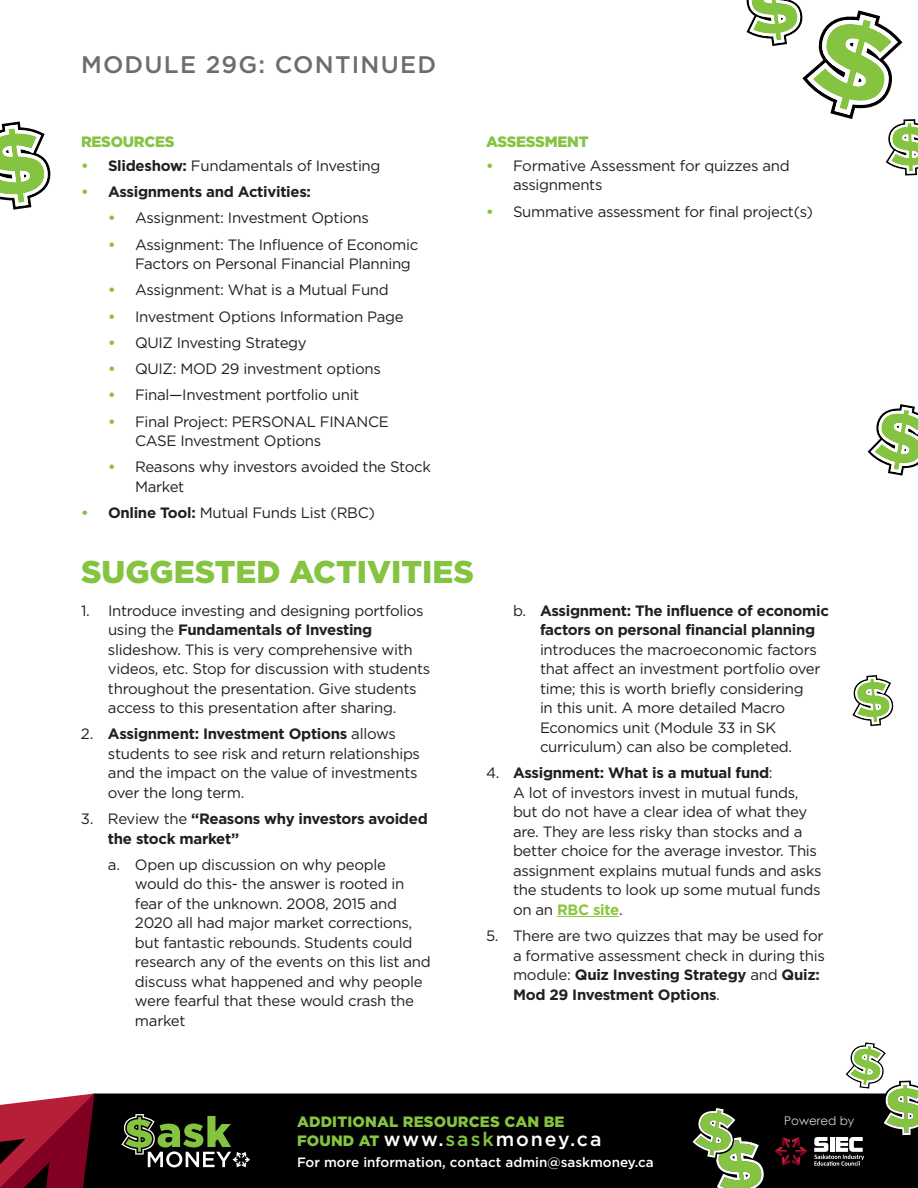
<style>
.page{position:relative;width:918px;height:1188px;background:#fff}
.page>*{position:absolute;margin:0;border:0;box-sizing:border-box;transform-origin:0 0}
.t1{font:900 31.5px "Gotham";color:#84c440}
.t2{font:500 24px "Gotham";letter-spacing:.05em;color:#6c6d70}
.t3{font:500 19.5px "Gotham";letter-spacing:.1em;color:#fff}
.t4{font:15px/19.5px "Gotham";letter-spacing:-.02em;color:#231f20}
.t5{font:700 15px/19.5px "Gotham";letter-spacing:-.02em;color:#231f20}
.t6{font:900 15px "Gotham";letter-spacing:.01em;color:#84c440}
.t7{font:900 15px "Gotham";letter-spacing:-.02em;color:#84c440}
.t8{font:500 13.5px "Gotham";color:#fff}
.t9{font:12px "Century Gothic";color:#d1d2d4}
.s1{font-weight:700;color:#84c440}
.s2{font-weight:700}
.s3{color:#84c440}
.s4{font-weight:400}
.s5{font-weight:700;color:#8bc63e}
.s6{font-weight:900;font-size:15px;color:#84c440}
</style>
<div class="page">
<div style="left:94px;top:1094px;width:824px;height:94px;background:#000001"></div>
<svg style="left:0;top:1094px;width:94px;height:94px"></svg>
<svg style="left:774px;top:1137px;width:33px;height:29px"></svg>
<svg style="left:690px;top:1106px;width:77px;height:82px"></svg>
<svg style="left:814px;top:1042px;width:104px;height:124px"></svg>
<svg style="left:746px;top:0;width:172px;height:175px"></svg>
<svg style="left:0;top:122px;width:51px;height:88px"></svg>
<svg style="left:868px;top:404px;width:50px;height:72px"></svg>
<svg style="left:852px;top:675px;width:42px;height:51px"></svg>
<svg style="left:122px;top:1114px;width:128px;height:53px"></svg>
<hr style="left:557px;top:916px;width:62px;height:1px;background:#8bc63e">
<h2 class="t2" style="left:81px;top:49px;width:357px">MODULE 29G: CONTINUED</h2>
<p class="t7" style="left:81px;top:131px;width:95px">RESOURCES</p>
<p class="t4" style="left:81px;top:155px;width:301px"><span class="s1">•</span> <span class="s2">Slideshow:</span> Fundamentals of Investing</p>
<p class="t5" style="left:81px;top:182px;width:232px"><span class="s3">•</span> Assignments and Activities:</p>
<p class="t4" style="left:108px;top:208px;width:262px"><span class="s1">•</span> Assignment: Investment Options</p>
<p class="t4" style="left:135px;top:234px;width:285px;text-indent:-27px"><span class="s1">•</span> Assignment: The Influence of Economic<br>Factors on Personal Financial Planning</p>
<p class="t4" style="left:108px;top:280px;width:282px"><span class="s1">•</span> Assignment: What is a Mutual Fund</p>
<p class="t4" style="left:108px;top:306px;width:297px"><span class="s1">•</span> Investment Options Information Page</p>
<p class="t4" style="left:108px;top:332px;width:200px"><span class="s1">•</span> QUIZ Investing Strategy</p>
<p class="t4" style="left:108px;top:359px;width:274px"><span class="s1">•</span> QUIZ: MOD 29 investment options</p>
<p class="t4" style="left:108px;top:385px;width:253px"><span class="s1">•</span> Final—Investment portfolio unit</p>
<p class="t4" style="left:135px;top:411px;width:256px;text-indent:-27px"><span class="s1">•</span> Final Project: PERSONAL FINANCE<br>CASE Investment Options</p>
<p class="t4" style="left:135px;top:457px;width:298px;text-indent:-27px"><span class="s1">•</span> Reasons why investors avoided the Stock<br>Market</p>
<p class="t4" style="left:81px;top:503px;width:296px"><span class="s1">•</span> <span class="s2">Online Tool:</span> Mutual Funds List (RBC)</p>
<p class="t7" style="left:486px;top:131px;width:104px">ASSESSMENT</p>
<p class="t4" style="left:513px;top:155px;width:278px;text-indent:-27px"><span class="s1">•</span> Formative Assessment for quizzes and assignments</p>
<p class="t4" style="left:486px;top:201px;width:329px"><span class="s1">•</span> Summative assessment for final project(s)</p>
<h1 class="t1" style="left:81px;top:550px;width:394px">SUGGESTED ACTIVITIES</h1>
<p class="t4" style="left:108px;top:600px;width:324px;text-indent:-27px">1. Introduce investing and designing portfolios using the <span class="s2">Fundamentals of Investing </span>slideshow. This is very comprehensive with videos, etc. Stop for discussion with students throughout the presentation. Give students access to this presentation after sharing.</p>
<p class="t4" style="left:108px;top:724px;width:314px;text-indent:-27px">2. <span class="s2">Assignment: Investment Options</span> allows students to see risk and return relationships and the impact on the value of investments over the long term.</p>
<p class="t5" style="left:108px;top:809px;width:321px;text-indent:-27px"><span class="s4">3. Review the</span> “Reasons why investors avoided the stock market”</p>
<p class="t4" style="left:135px;top:855px;width:297px;text-indent:-27px">a. Open up discussion on why people would do this- the answer is rooted in fear of the unknown. 2008, 2015 and 2020 all had major market corrections, but fantastic rebounds. Students could research any of the events on this list and discuss what happened and why people were fearful that these would crash the market</p>
<p class="t5" style="left:540px;top:601px;width:290px;text-indent:-27px"><span class="s4">b.</span> Assignment: The influence of economic factors on personal financial planning</p>
<p class="t4" style="left:540px;top:639px;width:282px">introduces the macroeconomic factors that affect an investment portfolio over time; this is worth briefly considering<br>in this unit. A more detailed Macro Economics unit (Module 33 in SK curriculum) can also be completed.</p>
<p class="t4" style="left:513px;top:763px;width:310px;text-indent:-27px">4. <span class="s2">Assignment: What is a mutual fund</span>:<br>A lot of investors invest in mutual funds, but do not have a clear idea of what they are. They are less risky than stocks and a better choice for the average investor. This assignment explains mutual funds and asks the students to look up some mutual funds on an <span class="s5">RBC site</span>.</p>
<p class="t4" style="left:513px;top:926px;width:314px;text-indent:-27px">5. There are two quizzes that may be used for a formative assessment check in during this module: <span class="s2">Quiz Investing Strategy</span> and <span class="s2">Quiz:<br>Mod 29 Investment Options</span>.</p>
<p class="t6" style="left:297px;top:1111px;width:269px">ADDITIONAL RESOURCES CAN BE</p>
<p class="t9" style="left:784px;top:1112px;width:72px">Powered by</p>
<h3 class="t3" style="left:297px;top:1127px;width:306px"><span class="s6">FOUND AT</span> www.<span class="s3">sask</span>money.ca</h3>
<p class="t8" style="left:297px;top:1153px;width:358px">For more information, contact admin@saskmoney.ca</p>
</div>
